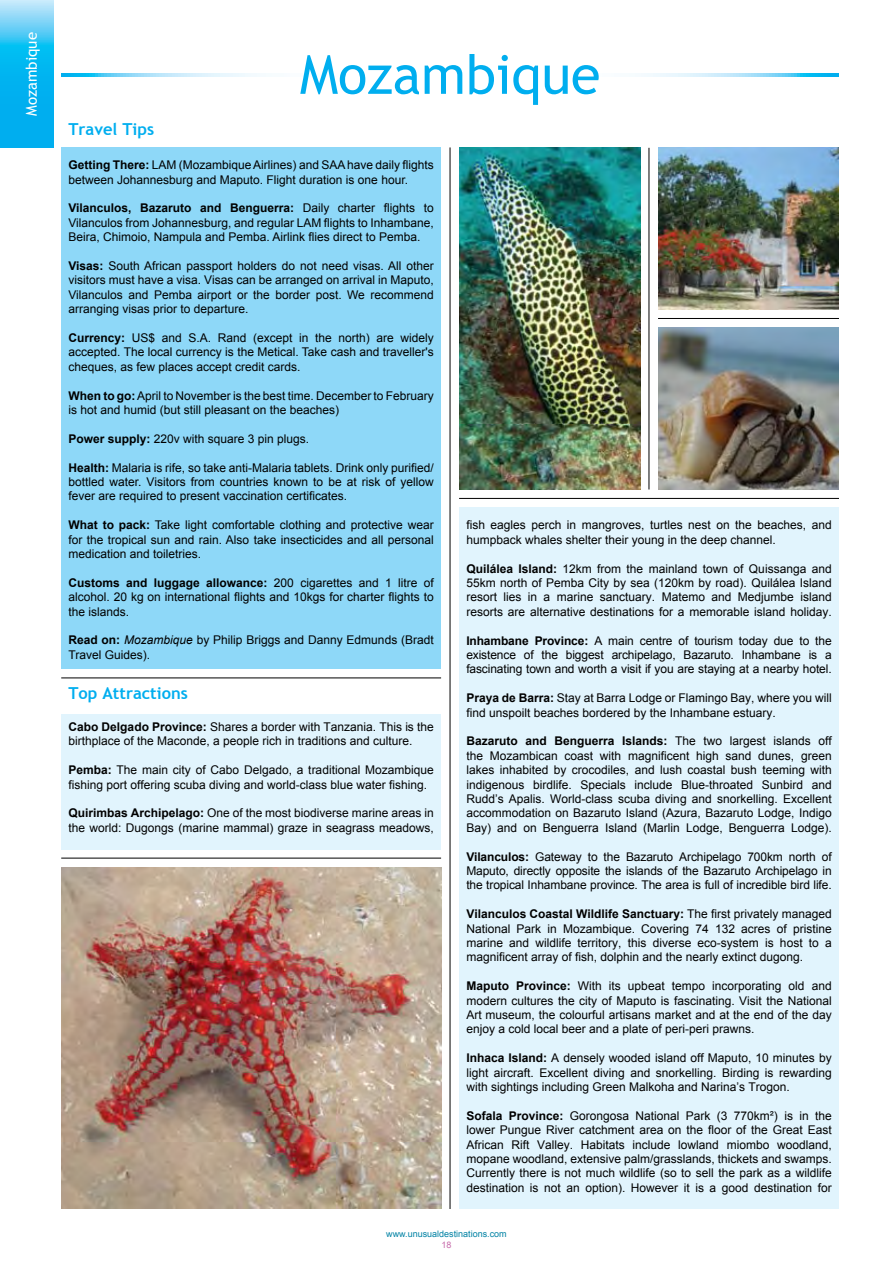
<style>
.page{position:relative;width:893px;height:1263px;background:#fff}
.page>*{position:absolute;margin:0;border:0;box-sizing:border-box;transform-origin:0 0}
.t1{font:54px "Trebuchet MS";color:#00aeef}
.t2{font:700 16.5px "Trebuchet MS";color:#00aeef}
.t3{font:15px "Trebuchet MS";color:#fff}
.t4{font:12px/14.4px "Arial";color:#000;text-align:justify}
.t5{font:9px "Arial";color:#0082a4}
.t6{font:9px "Arial";color:#c76cab}
.s1{font-weight:700}
.s2{font-style:italic}
</style>
<div class="page">
<svg style="left:61px;top:74px;width:778px;height:3px"></svg>
<svg style="left:0;top:0;width:54px;height:147px;background:#24bcf2"></svg>
<div style="left:61px;top:714px;width:380px;height:135px;background:#e1f4fd"></div>
<div style="left:61px;top:147px;width:380px;height:522px;background:#8ed8f8"></div>
<div style="left:459px;top:507px;width:380px;height:702px;background:#e1f4fd"></div>
<hr style="left:450px;top:147px;width:1px;height:1062px;background:#000">
<hr style="left:61px;top:677px;width:380px;height:1px;background:#000">
<hr style="left:459px;top:498px;width:380px;height:1px;background:#000">
<hr style="left:61px;top:858px;width:380px;height:1px;background:#000">
<img style="left:658px;top:148px;width:181px;height:162px">
<img style="left:658px;top:327px;width:181px;height:162px">
<img style="left:61px;top:868px;width:380px;height:341px">
<img style="left:459px;top:148px;width:181px;height:341px">
<hr style="left:649px;top:148px;width:1px;height:341px;background:#000">
<hr style="left:658px;top:318px;width:181px;height:1px;background:#000">
<p class="t3" style="left:23px;top:116px;width:85px;rotate:-90deg">Mozambique</p>
<h2 class="t2" style="left:68px;top:119px;width:87px">Travel Tips</h2>
<h1 class="t1" style="left:300px;top:43px;width:302px">Mozambique</h1>
<p class="t4" style="left:68px;top:158px;width:367px"><span class="s1">Getting There:</span> LAM (Mozambique Airlines) and SAA have daily flights between Johannesburg and Maputo. Flight duration is one hour.</p>
<p class="t4" style="left:68px;top:201px;width:367px"><span class="s1">Vilanculos, Bazaruto and Benguerra:</span> Daily charter flights to Vilanculos from Johannesburg, and regular LAM flights to Inhambane, Beira, Chimoio, Nampula and Pemba. Airlink flies direct to Pemba.</p>
<p class="t4" style="left:68px;top:259px;width:367px"><span class="s1">Visas:</span> South African passport holders do not need visas. All other visitors must have a visa. Visas can be arranged on arrival in Maputo, Vilanculos and Pemba airport or the border post. We recommend arranging visas prior to departure.</p>
<p class="t4" style="left:68px;top:331px;width:367px"><span class="s1">Currency:</span> US$ and S.A. Rand (except in the north) are widely accepted. The local currency is the Metical. Take cash and traveller's cheques, as few places accept credit cards.</p>
<p class="t4" style="left:68px;top:388px;width:367px"><span class="s1">When to go:</span> April to November is the best time. December to February is hot and humid (but still pleasant on the beaches)</p>
<p class="t4" style="left:68px;top:432px;width:242px"><span class="s1">Power supply:</span> 220v with square 3 pin plugs.</p>
<p class="t4" style="left:68px;top:460px;width:367px"><span class="s1">Health:</span> Malaria is rife, so take anti-Malaria tablets. Drink only purified/ bottled water. Visitors from countries known to be at risk of yellow fever are required to present vaccination certificates.</p>
<p class="t4" style="left:68px;top:518px;width:367px"><span class="s1">What to pack:</span> Take light comfortable clothing and protective wear for the tropical sun and rain. Also take insecticides and all personal medication and toiletries.</p>
<p class="t4" style="left:68px;top:576px;width:367px"><span class="s1">Customs and luggage allowance:</span> 200 cigarettes and 1 litre of alcohol. 20 kg on international flights and 10kgs for charter flights to the islands.</p>
<p class="t4" style="left:68px;top:633px;width:367px"><span class="s1">Read on:</span> <span class="s2">Mozambique</span> by Philip Briggs and Danny Edmunds (Bradt<br>Travel Guides).</p>
<h2 class="t2" style="left:68px;top:683px;width:121px">Top Attractions</h2>
<p class="t4" style="left:68px;top:720px;width:367px"><span class="s1">Cabo Delgado Province:</span> Shares a border with Tanzania. This is the birthplace of the Maconde, a people rich in traditions and culture.</p>
<p class="t4" style="left:68px;top:763px;width:367px"><span class="s1">Pemba:</span> The main city of Cabo Delgado, a traditional Mozambique fishing port offering scuba diving and world-class blue water fishing.</p>
<p class="t4" style="left:68px;top:806px;width:367px"><span class="s1">Quirimbas Archipelago:</span> One of the most biodiverse marine areas in the world: Dugongs (marine mammal) graze in seagrass meadows,</p>
<p class="t4" style="left:466px;top:518px;width:367px">fish eagles perch in mangroves, turtles nest on the beaches, and humpback whales shelter their young in the deep channel.</p>
<p class="t4" style="left:466px;top:561px;width:367px"><span class="s1">Quilálea Island:</span> 12km from the mainland town of Quissanga and 55km north of Pemba City by sea (120km by road). Quilálea Island resort lies in a marine sanctuary. Matemo and Medjumbe island resorts are alternative destinations for a memorable island holiday.</p>
<p class="t4" style="left:466px;top:633px;width:367px"><span class="s1">Inhambane Province:</span> A main centre of tourism today due to the existence of the biggest archipelago, Bazaruto. Inhambane is a fascinating town and worth a visit if you are staying at a nearby hotel.</p>
<p class="t4" style="left:466px;top:691px;width:367px"><span class="s1">Praya de Barra:</span> Stay at Barra Lodge or Flamingo Bay, where you will find unspoilt beaches bordered by the Inhambane estuary.</p>
<p class="t4" style="left:466px;top:734px;width:367px"><span class="s1">Bazaruto and Benguerra Islands:</span> The two largest islands off the Mozambican coast with magnificent high sand dunes, green lakes inhabited by crocodiles, and lush coastal bush teeming with indigenous birdlife. Specials include Blue-throated Sunbird and Rudd’s Apalis. World-class scuba diving and snorkelling. Excellent accommodation on Bazaruto Island (Azura, Bazaruto Lodge, Indigo Bay) and on Benguerra Island (Marlin Lodge, Benguerra Lodge).</p>
<p class="t4" style="left:466px;top:849px;width:367px"><span class="s1">Vilanculos:</span> Gateway to the Bazaruto Archipelago 700km north of Maputo, directly opposite the islands of the Bazaruto Archipelago in the tropical Inhambane province. The area is full of incredible bird life.</p>
<p class="t4" style="left:466px;top:907px;width:367px"><span class="s1">Vilanculos Coastal Wildlife Sanctuary:</span> The first privately managed National Park in Mozambique. Covering 74 132 acres of pristine marine and wildlife territory, this diverse eco-system is host to a magnificent array of fish, dolphin and the nearly extinct dugong.</p>
<p class="t4" style="left:466px;top:979px;width:367px"><span class="s1">Maputo Province:</span> With its upbeat tempo incorporating old and modern cultures the city of Maputo is fascinating. Visit the National Art museum, the colourful artisans market and at the end of the day enjoy a cold local beer and a plate of peri-peri prawns.</p>
<p class="t4" style="left:466px;top:1051px;width:367px"><span class="s1">Inhaca Island:</span> A densely wooded island off Maputo, 10 minutes by light aircraft. Excellent diving and snorkelling. Birding is rewarding with sightings including Green Malkoha and Narina’s Trogon.</p>
<p class="t4" style="left:466px;top:1108px;width:367px"><span class="s1">Sofala Province:</span> Gorongosa National Park (3 770km²) is in the lower Pungue River catchment area on the floor of the Great East African Rift Valley. Habitats include lowland miombo woodland, mopane woodland, extensive palm/grasslands, thickets and swamps.<br>Currently there is not much wildlife (so to sell the park as a wildlife destination is not an option). However it is a good destination for</p>
<p class="t5" style="left:386px;top:1228px;width:122px">www.unusualdestinations.com</p>
<p class="t6" style="left:441px;top:1238px;width:12px">18</p>
</div>
